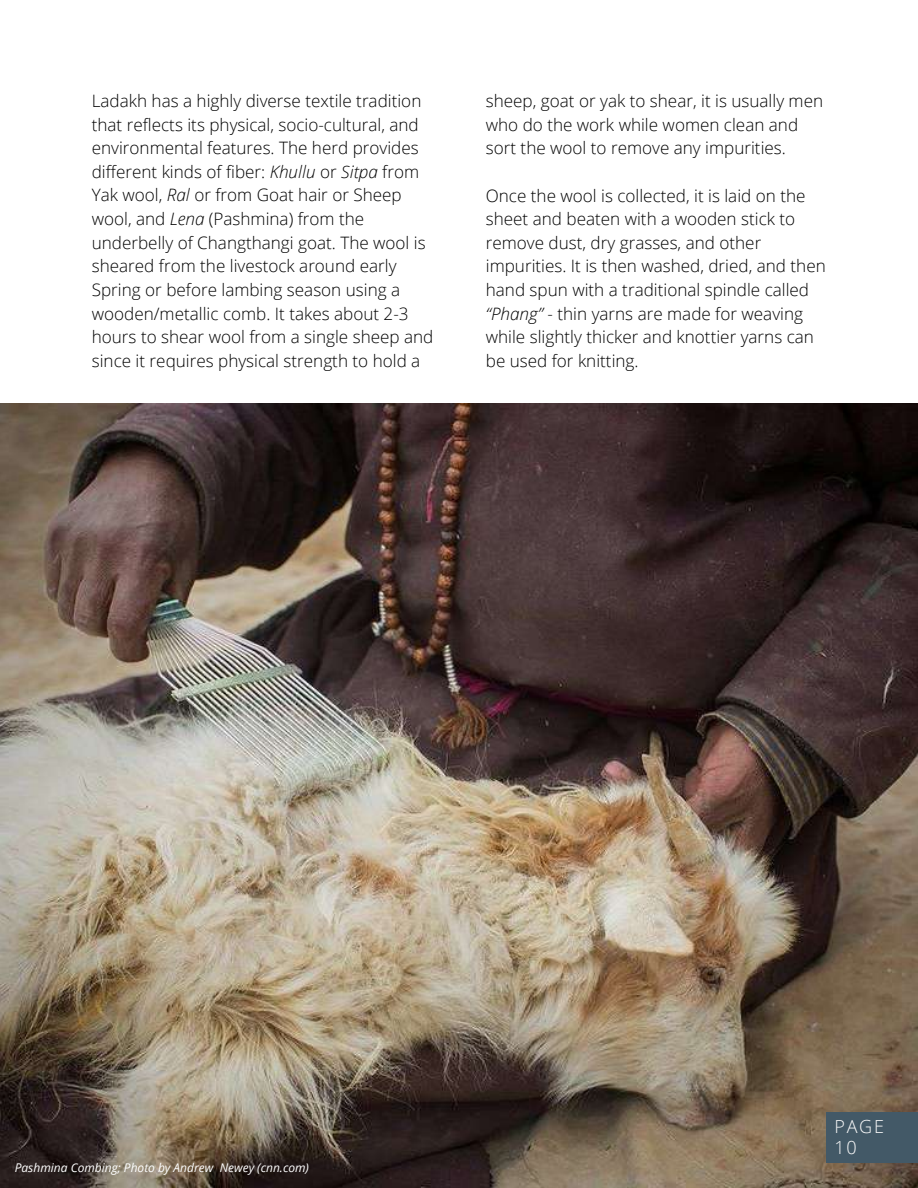
<style>
.page{position:relative;width:918px;height:1188px;background:#fff}
.page>*{position:absolute;margin:0;border:0;box-sizing:border-box;transform-origin:0 0}
.t1{font:300 18px/21.3px "Open Sans";letter-spacing:.1em;color:#fafafa}
.t2{font:300 17.1px/23.7px "Open Sans";color:#000}
.t3{font:italic 12px "Open Sans";color:#fff}
.s1{font-style:italic}
</style>
<div class="page">
<img style="left:0;top:404px;width:918px;height:784px">
<div style="left:826px;top:1112px;width:92px;height:50px;background:#435967"></div>
<p class="t2" style="left:92px;top:88px;width:343px">Ladakh has a highly diverse textile tradition that reflects its physical, socio-cultural, and environmental features. The herd provides different kinds of fiber: <span class="s1">Khullu</span> or <span class="s1">Sitpa</span> from Yak wool, <span class="s1">Ral</span> or from Goat hair or Sheep wool, and <span class="s1">Lena</span> (Pashmina) from the underbelly of Changthangi goat. The wool is sheared from the livestock around early Spring or before lambing season using a wooden/metallic comb. It takes about 2-3 hours to shear wool from a single sheep and since it requires physical strength to hold a</p>
<p class="t2" style="left:486px;top:89px;width:339px">sheep, goat or yak to shear, it is usually men who do the work while women clean and sort the wool to remove any impurities.</p>
<p class="t2" style="left:486px;top:183px;width:341px">Once the wool is collected, it is laid on the sheet and beaten with a wooden stick to remove dust, dry grasses, and other impurities. It is then washed, dried, and then hand spun with a traditional spindle called <span class="s1">“Phang”</span> - thin yarns are made for weaving while slightly thicker and knottier yarns can be used for knitting.</p>
<p class="t3" style="left:15px;top:1159px;width:296px">Pashmina Combing; Photo by Andrew Newey (cnn.com)</p>
<p class="t1" style="left:834px;top:1115px;width:51px">PAGE<br>10</p>
</div>
